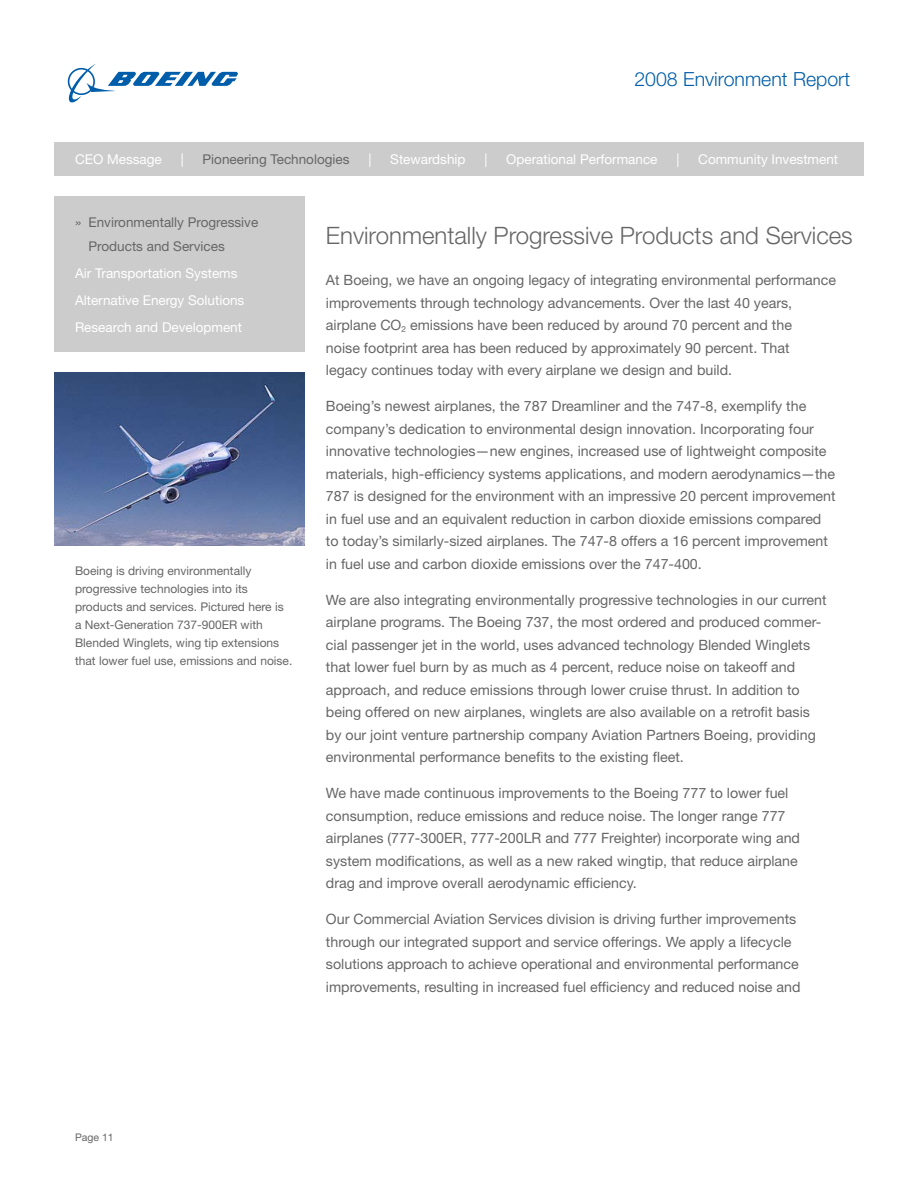
<style>
.page{position:relative;width:918px;height:1188px;background:#fff}
.page>*{position:absolute;margin:0;border:0;box-sizing:border-box;transform-origin:0 0}
.t1{font:300 24px "Helvetica Neue LT Std";color:#666}
.t2{font:300 19.5px "Helvetica Neue LT Std";color:#005daa}
.t3{font:14.25px/22.5px "Helvetica Neue LT Std";color:#666}
.t4{font:13.5px/27px "Helvetica Neue LT Std";color:#fff}
.t5{font:13.5px/24px "Helvetica Neue LT Std";color:#666}
.t6{font:12px/18px "Helvetica Neue LT Std";color:#666}
.t7{font:10.5px "Helvetica Neue LT Std";color:#666}
</style>
<div class="page">
<div style="left:54px;top:142px;width:810px;height:33px;background:#ccc"></div>
<svg style="left:68px;top:64px;width:170px;height:39px"></svg>
<div style="left:54px;top:196px;width:251px;height:156px;background:#ccc"></div>
<img style="left:54px;top:373px;width:251px;height:173px">
<h2 class="t2" style="left:634px;top:67px;width:217px">2008 Environment Report</h2>
<p class="t4" style="left:75px;top:145px;width:88px">CEO Message</p>
<p class="t4" style="left:181px;top:145px;width:4px">|</p>
<p class="t5" style="left:203px;top:147px;width:149px">Pioneering Technologies</p>
<p class="t4" style="left:368px;top:145px;width:4px">|</p>
<p class="t4" style="left:390px;top:145px;width:77px">Stewardship</p>
<p class="t4" style="left:484px;top:145px;width:4px">|</p>
<p class="t4" style="left:506px;top:145px;width:153px">Operational Performance</p>
<p class="t4" style="left:676px;top:145px;width:4px">|</p>
<p class="t4" style="left:698px;top:145px;width:141px">Community Investment</p>
<p class="t5" style="left:89px;top:210px;width:171px;text-indent:-14px">» Environmentally Progressive<br>Products and Services</p>
<p class="t4" style="left:75px;top:260px;width:171px">Air Transportation Systems<br>Alternative Energy Solutions<br>Research and Development</p>
<p class="t6" style="left:75px;top:562px;width:219px">Boeing is driving environmentally progressive technologies into its products and services. Pictured here is a Next-Generation 737-900ER with Blended Winglets, wing tip extensions that lower fuel use, emissions and noise.</p>
<h1 class="t1" style="left:326px;top:221px;width:528px">Environmentally Progressive Products and Services</h1>
<p class="t3" style="left:326px;top:269px;width:512px">At Boeing, we have an ongoing legacy of integrating environmental performance improvements through technology advancements. Over the last 40 years, airplane CO<sub>2</sub> emissions have been reduced by around 70 percent and the<br>noise footprint area has been reduced by approximately 90 percent. That<br>legacy continues today with every airplane we design and build.</p>
<p class="t3" style="left:326px;top:395px;width:511px">Boeing’s newest airplanes, the 787 Dreamliner and the 747-8, exemplify the company’s dedication to environmental design innovation. Incorporating four innovative technologies—new engines, increased use of lightweight composite materials, high-efficiency systems applications, and modern aerodynamics—the 787 is designed for the environment with an impressive 20 percent improvement in fuel use and an equivalent reduction in carbon dioxide emissions compared to today’s similarly-sized airplanes. The 747-8 offers a 16 percent improvement in fuel use and carbon dioxide emissions over the 747-400.</p>
<p class="t3" style="left:326px;top:588px;width:502px">We are also integrating environmentally progressive technologies in our current airplane programs. The Boeing 737, the most ordered and produced commer&shy;cial passenger jet in the world, uses advanced technology Blended Winglets that lower fuel burn by as much as 4 percent, reduce noise on takeoff and approach, and reduce emissions through lower cruise thrust. In addition to being offered on new airplanes, winglets are also available on a retrofit basis by our joint venture partnership company Aviation Partners Boeing, providing environmental performance benefits to the existing fleet.</p>
<p class="t3" style="left:326px;top:782px;width:476px">We have made continuous improvements to the Boeing 777 to lower fuel consumption, reduce emissions and reduce noise. The longer range 777 airplanes (777-300ER, 777-200LR and 777 Freighter) incorporate wing and system modifications, as well as a new raked wingtip, that reduce airplane drag and improve overall aerodynamic efficiency.</p>
<p class="t3" style="left:326px;top:908px;width:476px">Our Commercial Aviation Services division is driving further improvements through our integrated support and service offerings. We apply a lifecycle solutions approach to achieve operational and environmental performance improvements, resulting in increased fuel efficiency and reduced noise and</p>
<p class="t7" style="left:75px;top:1132px;width:40px">Page 11</p>
</div>
